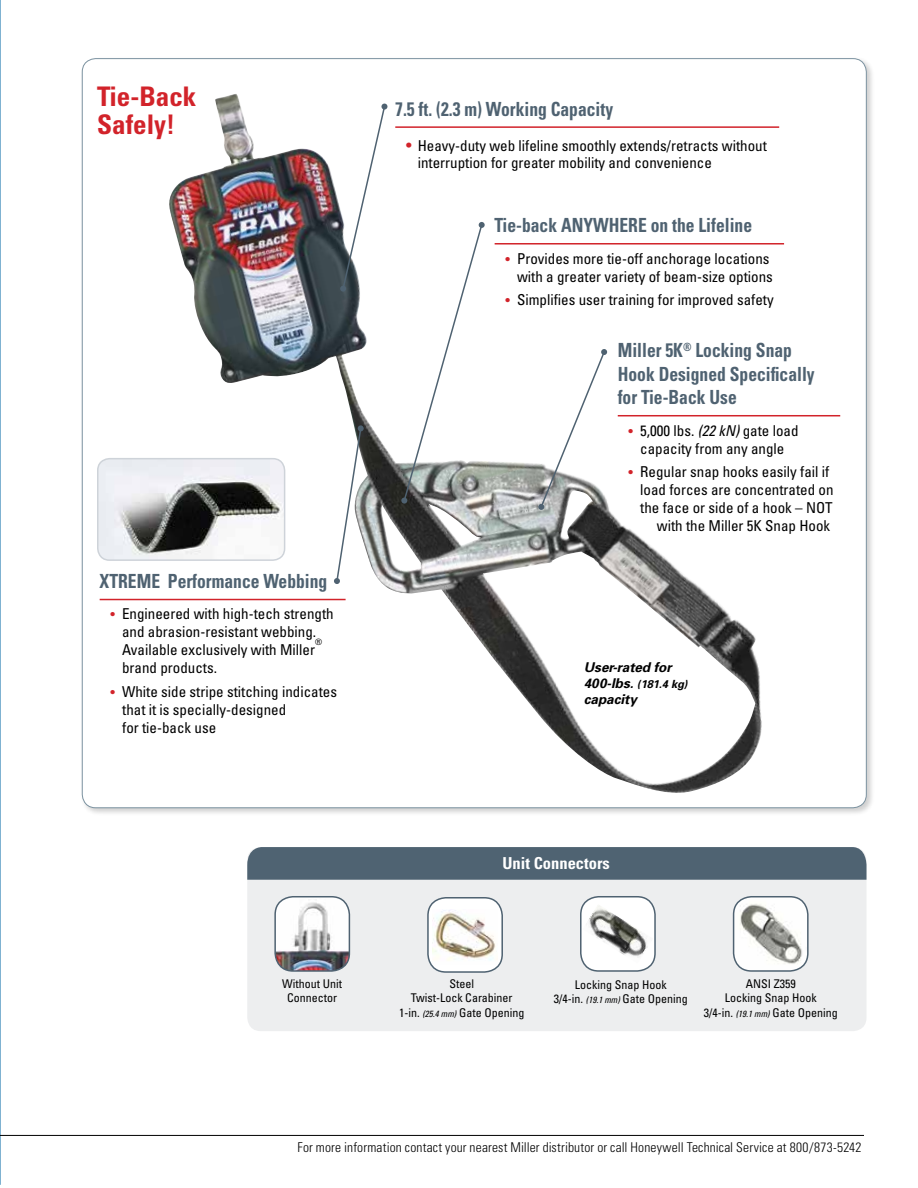
<style>
.page{position:relative;width:918px;height:1188px;background:#fff}
.page>*{position:absolute;margin:0;border:0;box-sizing:border-box;transform-origin:0 0}
.t1{font:700 condensed 27px/28.5px "Univers";color:#d2232a}
.t2{font:700 condensed 19.5px/23.4px "Univers";color:#4f6271;scale:.9 1}
.t3{font:700 condensed 16.5px "Univers";color:#fff}
.t4{font:condensed 15px/18px "Univers";color:#000;text-align:center}
.t5{font:300 condensed 13.5px "Univers";letter-spacing:.01em;color:#000}
.t6{font:italic 700 13.5px "Univers";color:#000}
.t7{font:condensed 12px/14.4px "Univers";color:#000;text-align:center}
.t8{font:italic 700 11.25px "Univers";color:#000}
.t9{font:condensed 8.7px "Univers";color:#000}
.s1{font-family:"Times";font-stretch:normal;color:#d2232a}
.s2{font-family:"Times";font-stretch:normal;font-size:18px;color:#d2232a}
.s3{font-style:italic}
.s4{font-size:13.5px}
.s5{font-style:italic;font-size:9px}
</style>
<div class="page">
<div style="left:80px;top:57px;width:795px;height:759px;background:#000;opacity:.19"></div>
<div style="left:82px;top:59px;width:784px;height:749px;background:#fff;border-radius:14px"></div>
<img style="left:167px;top:94px;width:597px;height:699px">
<svg style="left:401px;top:222px;width:84px;height:282px"></svg>
<hr style="left:100px;top:599px;width:246px;height:1px;background:#d2232a">
<hr style="left:618px;top:415px;width:222px;height:1px;background:#d2232a">
<hr style="left:495px;top:243px;width:289px;height:2px;background:#d2232a">
<hr style="left:0;top:0;width:1px;height:1185px;background:#0066a4">
<svg style="left:538px;top:349px;width:69px;height:161px"></svg>
<svg style="left:334px;top:425px;width:30px;height:159px"></svg>
<svg style="left:340px;top:104px;width:47px;height:188px"></svg>
<hr style="left:395px;top:126px;width:384px;height:2px;background:#d2232a">
<img style="left:99px;top:459px;width:186px;height:101px">
<div style="left:97px;top:458px;width:188px;height:103px;border:2px solid #ced3d9;border-radius:12px"></div>
<div style="left:247px;top:847px;width:620px;height:184px;background:#edeeef;border-radius:14px"></div>
<img style="left:275px;top:899px;width:74px;height:70px">
<div style="left:274px;top:896px;width:76px;height:76px;border:2px solid #4f6271;border-radius:18px"></div>
<div style="left:581px;top:897px;width:74px;height:74px;background:#fff;border-radius:18px"></div>
<img style="left:583px;top:904px;width:70px;height:60px">
<div style="left:580px;top:896px;width:76px;height:76px;border:2px solid #4f6271;border-radius:18px"></div>
<img style="left:734px;top:897px;width:72px;height:74px">
<div style="left:733px;top:896px;width:76px;height:76px;border:2px solid #4f6271;border-radius:18px"></div>
<div style="left:428px;top:898px;width:74px;height:74px;background:#fff;border-radius:18px"></div>
<img style="left:433px;top:910px;width:63px;height:51px">
<div style="left:427px;top:897px;width:76px;height:76px;border:2px solid #4f6271;border-radius:18px"></div>
<svg style="left:247px;top:847px;width:620px;height:33px"></svg>
<hr style="left:0;top:1135px;width:864px;height:1px;background:#000">
<h1 class="t1" style="left:97px;top:82px;width:101px">Tie-Back<br>Safely!</h1>
<h2 class="t2" style="left:100px;top:569px;width:255px">XTREME Performance Webbing</h2>
<p class="t4" style="left:110px;top:605px;width:225px"><span class="s1">•</span> Engineered with high-tech strength and abrasion-resistant webbing.<br>Available exclusively with Miller</p>
<p class="t9" style="left:315px;top:637px;width:8px">®</p>
<p class="t4" style="left:122px;top:659px;width:96px">brand products.</p>
<p class="t4" style="left:122px;top:682px;width:216px;text-align:left;text-indent:-12px"><span class="s1">•</span> White side stripe stitching indicates that it is specially-designed<br>for tie-back use</p>
<h2 class="t2" style="left:395px;top:97px;width:244px">7.5 ft. (2.3 m) Working Capacity</h2>
<p class="t4" style="left:418px;top:136px;width:351px;line-height:17.1px;text-align:left;text-indent:-12px"><span class="s2">•</span> Heavy-duty web lifeline smoothly extends/retracts without interruption for greater mobility and convenience</p>
<h2 class="t2" style="left:495px;top:213px;width:288px">Tie-back ANYWHERE on the Lifeline</h2>
<p class="t4" style="left:505px;top:249px;width:269px;text-align:right"><span class="s1">•</span> Provides more tie-off anchorage locations with a greater variety of beam-size options</p>
<p class="t4" style="left:505px;top:290px;width:270px"><span class="s1">•</span> Simplifies user training for improved safety</p>
<h2 class="t2" style="left:618px;top:338px;width:220px">Miller 5K<sup>®</sup> Locking Snap<br>Hook Designed Specifically for Tie-Back Use</h2>
<p class="t4" style="left:628px;top:421px;width:172px"><span class="s1">•</span> 5,000 lbs. <span class="s3">(22 kN)</span> gate load capacity from any angle</p>
<p class="t4" style="left:628px;top:462px;width:207px;text-align:right"><span class="s1">•</span> Regular snap hooks easily fail if load forces are concentrated on the face or side of a hook – NOT with the Miller 5K Snap Hook</p>
<p class="t6" style="left:584px;top:658px;width:89px">User-rated for</p>
<p class="t8" style="left:584px;top:677px;width:105px"><span class="s4">400-lbs.</span> (181.4 kg)</p>
<p class="t6" style="left:584px;top:691px;width:55px">capacity</p>
<p class="t3" style="left:503px;top:853px;width:109px">Unit Connectors</p>
<p class="t7" style="left:282px;top:976px;width:62px">Without Unit<br>Connector</p>
<p class="t7" style="left:554px;top:977px;width:135px">Locking Snap Hook<br>3/4-in. <span class="s5">(19.1 mm)</span> Gate Opening</p>
<p class="t7" style="left:704px;top:976px;width:135px">ANSI Z359<br>Locking Snap Hook<br>3/4-in. <span class="s5">(19.1 mm)</span> Gate Opening</p>
<p class="t7" style="left:399px;top:976px;width:127px">Steel<br>Twist-Lock Carabiner<br>1-in. <span class="s5">(25.4 mm)</span> Gate Opening</p>
<p class="t5" style="left:297px;top:1139px;width:565px">For more information contact your nearest Miller distributor or call Honeywell Technical Service at 800/873-5242</p>
</div>
